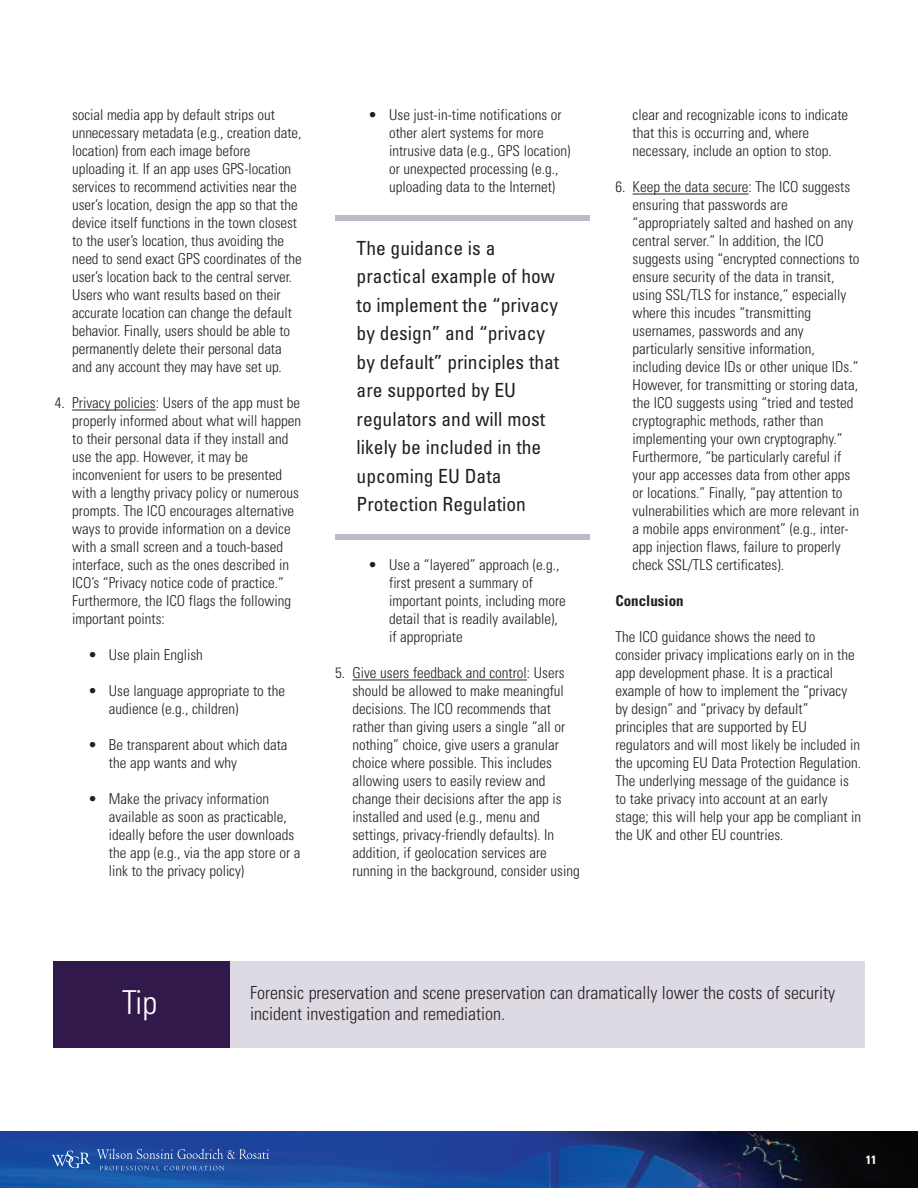
<style>
.page{position:relative;width:918px;height:1188px;background:#fff}
.page>*{position:absolute;margin:0;border:0;box-sizing:border-box;transform-origin:0 0}
.t1{font:300 condensed 33px "Univers";color:#fff}
.t2{font:condensed 19.5px/28.5px "Univers";color:#231f20}
.t3{font:300 condensed 18px "Univers";color:#231f20}
.t4{font:300 condensed 15px/18px "Univers";color:#231f20}
.t5{font:700 condensed 15px "Univers";color:#231f20}
.t6{font:700 condensed 12px "Univers";color:#fff}
</style>
<div class="page">
<img style="left:0;top:1132px;width:918px;height:56px">
<svg style="left:97px;top:1149px;width:172px;height:10px;background:#4668ae"></svg>
<svg style="left:100px;top:1166px;width:124px;height:4px"></svg>
<svg style="left:51px;top:1151px;width:40px;height:17px"></svg>
<hr style="left:72px;top:410px;width:84px;height:1px;background:#231f20">
<hr style="left:352px;top:680px;width:175px;height:1px;background:#231f20">
<hr style="left:633px;top:194px;width:116px;height:1px;background:#231f20">
<div style="left:230px;top:962px;width:635px;height:86px;background:#dedae3"></div>
<div style="left:53px;top:962px;width:177px;height:86px;background:#32194b"></div>
<div style="left:335px;top:534px;width:255px;height:6px;background:#bfb9c9"></div>
<div style="left:335px;top:215px;width:255px;height:6px;background:#bfb9c9"></div>
<p class="t4" style="left:72px;top:107px;width:231px">social media app by default strips out unnecessary metadata (e.g., creation date, location) from each image before uploading it. If an app uses GPS-location services to recommend activities near the user’s location, design the app so that the device itself functions in the town closest to the user’s location, thus avoiding the need to send exact GPS coordinates of the user’s location back to the central server.<br>Users who want results based on their accurate location can change the default behavior. Finally, users should be able to permanently delete their personal data and any account they may have set up.</p>
<p class="t4" style="left:72px;top:395px;width:230px;text-indent:-17px">4. Privacy policies: Users of the app must be properly informed about what will happen to their personal data if they install and use the app. However, it may be inconvenient for users to be presented with a lengthy privacy policy or numerous prompts. The ICO encourages alternative ways to provide information on a device with a small screen and a touch-based interface, such as the ones described in ICO’s “Privacy notice code of practice.” Furthermore, the ICO flags the following important points:</p>
<p class="t4" style="left:88px;top:647px;width:116px">• Use plain English</p>
<p class="t4" style="left:109px;top:683px;width:178px;text-indent:-21px">• Use language appropriate to the audience (e.g., children)</p>
<p class="t4" style="left:109px;top:737px;width:180px;text-indent:-21px">• Be transparent about which data the app wants and why</p>
<p class="t4" style="left:109px;top:791px;width:193px;text-indent:-21px">• Make the privacy information available as soon as practicable, ideally before the user downloads the app (e.g., via the app store or a link to the privacy policy)</p>
<p class="t4" style="left:389px;top:107px;width:183px;text-indent:-21px">• Use just-in-time notifications or other alert systems for more intrusive data (e.g., GPS location) or unexpected processing (e.g., uploading data to the Internet)</p>
<h2 class="t2" style="left:357px;top:235px;width:204px">The guidance is a practical example of how to implement the “privacy by design” and “privacy by default” principles that are supported by EU regulators and will most likely be included in the upcoming EU Data<br>Protection Regulation</h2>
<p class="t4" style="left:389px;top:557px;width:178px;text-indent:-21px">• Use a “layered” approach (e.g., first present a summary of important points, including more detail that is readily available), if appropriate</p>
<p class="t4" style="left:352px;top:665px;width:229px;text-indent:-17px">5. Give users feedback and control: Users should be allowed to make meaningful decisions. The ICO recommends that rather than giving users a single “all or nothing” choice, give users a granular choice where possible. This includes allowing users to easily review and change their decisions after the app is installed and used (e.g., menu and settings, privacy-friendly defaults). In addition, if geolocation services are running in the background, consider using</p>
<p class="t4" style="left:633px;top:107px;width:217px">clear and recognizable icons to indicate that this is occurring and, where necessary, include an option to stop.</p>
<p class="t4" style="left:633px;top:179px;width:228px;text-indent:-17px">6. Keep the data secure: The ICO suggests ensuring that passwords are “appropriately salted and hashed on any central server.” In addition, the ICO suggests using “encrypted connections to ensure security of the data in transit, using SSL/TLS for instance,” especially where this incudes “transmitting usernames, passwords and any particularly sensitive information, including device IDs or other unique IDs.” However, for transmitting or storing data, the ICO suggests using “tried and tested cryptographic methods, rather than implementing your own cryptography.” Furthermore, “be particularly careful if your app accesses data from other apps or locations.” Finally, “pay attention to vulnerabilities which are more relevant in a mobile apps environment” (e.g., inter&shy;app injection flaws, failure to properly check SSL/TLS certificates).</p>
<p class="t5" style="left:615px;top:596px;width:70px">Conclusion</p>
<p class="t4" style="left:615px;top:629px;width:247px">The ICO guidance shows the need to consider privacy implications early on in the app development phase. It is a practical example of how to implement the “privacy by design” and “privacy by default” principles that are supported by EU regulators and will most likely be included in the upcoming EU Data Protection Regulation.<br>The underlying message of the guidance is to take privacy into account at an early stage; this will help your app be compliant in the UK and other EU countries.</p>
<h1 class="t1" style="left:122px;top:990px;width:36px">Tip</h1>
<p class="t3" style="left:250px;top:986px;width:586px">Forensic preservation and scene preservation can dramatically lower the costs of security</p>
<p class="t3" style="left:250px;top:1007px;width:256px">incident investigation and remediation.</p>
<p class="t6" style="left:866px;top:1156px;width:12px">11</p>
</div>
